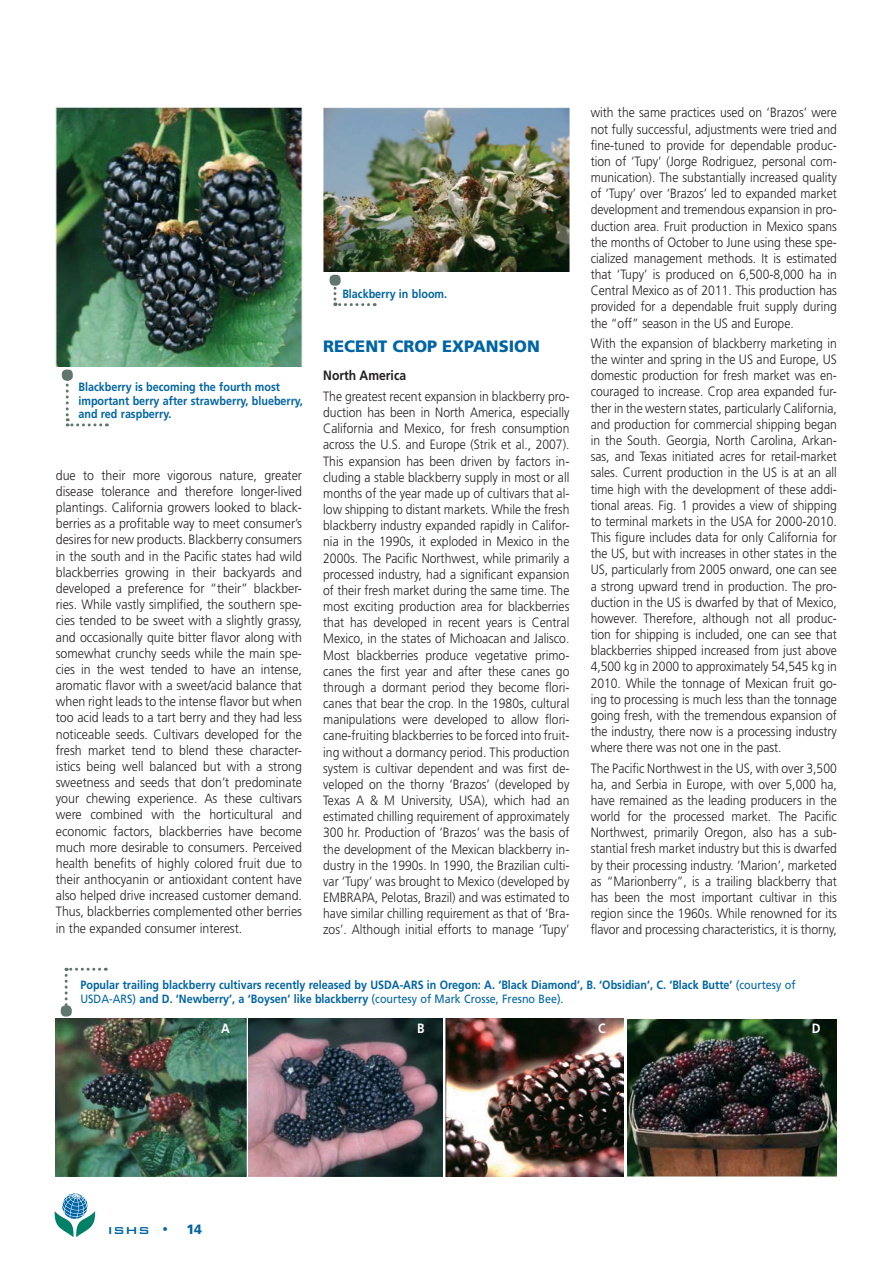
<style>
.page{position:relative;width:893px;height:1263px;background:#fff}
.page>*{position:absolute;margin:0;border:0;box-sizing:border-box;transform-origin:0 0}
.t1{font:900 16.5px "Frutiger LT Std";color:#0065a4}
.t2{font:300 13.5px/16.2px "Frutiger LT Std";color:#231f20;text-align:justify;scale:.9 1}
.t3{font:300 13.5px/16.2px "Frutiger LT Std";color:#231f20;text-align:justify;scale:.92 1}
.t4{font:700 13.5px "Frutiger LT Std";color:#231f20;scale:.9 1}
.t5{font:500 13.5px "Bank Gothic BT";color:#0065a4;scale:1.09 1}
.t6{font:700 13.5px "Frutiger LT Std";color:#fff;scale:.9 1}
.t7{font:900 13.5px "Frutiger LT Std";color:#0065a4;scale:.95 1}
.t8{font:700 12px/13.8px "Frutiger LT Std";color:#0065a4;scale:.9 1}
.s1{font-weight:400}
</style>
<div class="page">
<svg style="left:54px;top:1193px;width:41px;height:44px"></svg>
<svg style="left:66px;top:383px;width:41px;height:43px"></svg>
<div style="left:62px;top:370px;width:11px;height:11px;background:#61766b;border-radius:4px"></div>
<svg style="left:333px;top:286px;width:42px;height:20px"></svg>
<div style="left:330px;top:275px;width:11px;height:11px;background:#61766b;border-radius:4px"></div>
<img style="left:56px;top:107px;width:246px;height:259px">
<img style="left:323px;top:107px;width:246px;height:165px">
<img style="left:56px;top:1019px;width:190px;height:157px">
<img style="left:249px;top:1019px;width:193px;height:157px">
<img style="left:445px;top:1019px;width:179px;height:157px">
<img style="left:628px;top:1019px;width:209px;height:158px">
<svg style="left:65px;top:968px;width:41px;height:37px"></svg>
<div style="left:61px;top:1005px;width:11px;height:12px;background:#61766b;border-radius:4px"></div>
<p class="t8" style="left:78px;top:380px;width:251px">Blackberry is becoming the fourth most important berry after strawberry, blueberry, and red raspberry.</p>
<p class="t3" style="left:56px;top:468px;width:269px">due to their more vigorous nature, greater disease tolerance and therefore longer-lived plantings. California growers looked to black&shy;berries as a profitable way to meet consumer’s desires for new products. Blackberry consumers in the south and in the Pacific states had wild blackberries growing in their backyards and developed a preference for “their” blackber&shy;ries. While vastly simplified, the southern spe&shy;cies tended to be sweet with a slightly grassy, and occasionally quite bitter flavor along with somewhat crunchy seeds while the main spe&shy;cies in the west tended to have an intense, aromatic flavor with a sweet/acid balance that when right leads to the intense flavor but when too acid leads to a tart berry and they had less noticeable seeds. Cultivars developed for the fresh market tend to blend these character&shy;istics being well balanced but with a strong sweetness and seeds that don’t predominate your chewing experience. As these cultivars were combined with the horticultural and economic factors, blackberries have become much more desirable to consumers. Perceived health benefits of highly colored fruit due to their anthocyanin or antioxidant content have also helped drive increased customer demand.<br>Thus, blackberries complemented other berries in the expanded consumer interest.</p>
<p class="t8" style="left:342px;top:288px;width:118px">Blackberry in bloom.</p>
<p class="t1" style="left:323px;top:339px;width:218px">RECENT CROP EXPANSION</p>
<p class="t4" style="left:323px;top:370px;width:94px">North America</p>
<p class="t2" style="left:323px;top:389px;width:275px">The greatest recent expansion in blackberry pro&shy;duction has been in North America, especially California and Mexico, for fresh consumption across the U.S. and Europe (Strik et al., 2007).<br>This expansion has been driven by factors in&shy;cluding a stable blackberry supply in most or all months of the year made up of cultivars that al&shy;low shipping to distant markets. While the fresh blackberry industry expanded rapidly in Califor&shy;nia in the 1990s, it exploded in Mexico in the 2000s. The Pacific Northwest, while primarily a processed industry, had a significant expansion of their fresh market during the same time. The most exciting production area for blackberries that has developed in recent years is Central Mexico, in the states of Michoacan and Jalisco.<br>Most blackberries produce vegetative primo&shy;canes the first year and after these canes go through a dormant period they become flori&shy;canes that bear the crop. In the 1980s, cultural manipulations were developed to allow flori&shy;cane-fruiting blackberries to be forced into fruit&shy;ing without a dormancy period. This production system is cultivar dependent and was first de&shy;veloped on the thorny ‘Brazos’ (developed by Texas A &amp; M University, USA), which had an estimated chilling requirement of approximately 300 hr. Production of ‘Brazos’ was the basis of the development of the Mexican blackberry in&shy;dustry in the 1990s. In 1990, the Brazilian culti&shy;var ‘Tupy’ was brought to Mexico (developed by EMBRAPA, Pelotas, Brazil) and was estimated to have similar chilling requirement as that of ‘Bra&shy;zos’. Although initial efforts to manage ‘Tupy’</p>
<p class="t2" style="left:591px;top:105px;width:275px">with the same practices used on ‘Brazos’ were not fully successful, adjustments were tried and fine-tuned to provide for dependable produc&shy;tion of ‘Tupy’ (Jorge Rodriguez, personal com&shy;munication). The substantially increased quality of ‘Tupy’ over ‘Brazos’ led to expanded market development and tremendous expansion in pro&shy;duction area. Fruit production in Mexico spans the months of October to June using these spe&shy;cialized management methods. It is estimated that ‘Tupy’ is produced on 6,500-8,000 ha in Central Mexico as of 2011. This production has provided for a dependable fruit supply during the “off” season in the US and Europe.</p>
<p class="t2" style="left:591px;top:336px;width:275px">With the expansion of blackberry marketing in the winter and spring in the US and Europe, US domestic production for fresh market was en&shy;couraged to increase. Crop area expanded fur&shy;ther in the western states, particularly California, and production for commercial shipping began in the South. Georgia, North Carolina, Arkan&shy;sas, and Texas initiated acres for retail-market sales. Current production in the US is at an all time high with the development of these addi&shy;tional areas. Fig. 1 provides a view of shipping to terminal markets in the USA for 2000-2010.<br>This figure includes data for only California for the US, but with increases in other states in the US, particularly from 2005 onward, one can see a strong upward trend in production. The pro&shy;duction in the US is dwarfed by that of Mexico, however. Therefore, although not all produc&shy;tion for shipping is included, one can see that blackberries shipped increased from just above 4,500 kg in 2000 to approximately 54,545 kg in 2010. While the tonnage of Mexican fruit go&shy;ing to processing is much less than the tonnage going fresh, with the tremendous expansion of the industry, there now is a processing industry where there was not one in the past.</p>
<p class="t2" style="left:591px;top:761px;width:275px">The Pacific Northwest in the US, with over 3,500 ha, and Serbia in Europe, with over 5,000 ha, have remained as the leading producers in the world for the processed market. The Pacific Northwest, primarily Oregon, also has a sub&shy;stantial fresh market industry but this is dwarfed by their processing industry. ‘Marion’, marketed as “Marionberry”, is a trailing blackberry that has been the most important cultivar in this region since the 1960s. While renowned for its flavor and processing characteristics, it is thorny,</p>
<p class="t8" style="left:80px;top:978px;width:796px">Popular trailing blackberry cultivars recently released by USDA-ARS in Oregon: A. ‘Black Diamond’, B. ‘Obsidian’, C. ‘Black Butte’ <span class="s1">(courtesy of<br>USDA-ARS)</span> and D. ‘Newberry’, a ‘Boysen’ like blackberry <span class="s1">(courtesy of Mark Crosse, Fresno Bee).</span></p>
<p class="t6" style="left:221px;top:1023px;width:11px">A</p>
<p class="t6" style="left:417px;top:1023px;width:10px">B</p>
<p class="t6" style="left:598px;top:1023px;width:10px">C</p>
<p class="t6" style="left:812px;top:1023px;width:11px">D</p>
<p class="t5" style="left:107px;top:1221px;width:58px">ISHS •</p>
<p class="t7" style="left:186px;top:1223px;width:18px">14</p>
</div>
